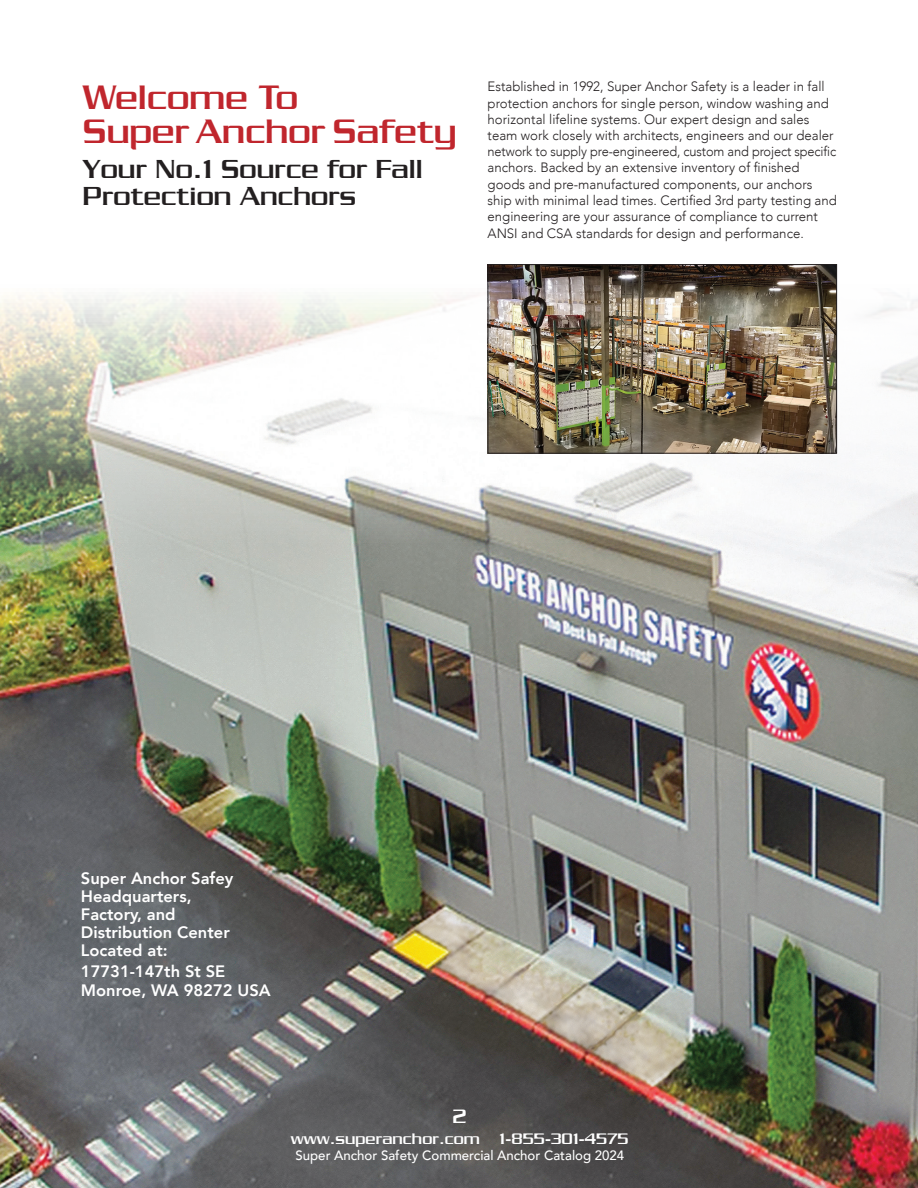
<style>
.page{position:relative;width:918px;height:1188px;background:#fff}
.page>*{position:absolute;margin:0;border:0;box-sizing:border-box;transform-origin:0 0}
.t1{font:600 36.75px/33.9px "Chainlink";color:#c0262d}
.t2{font:600 28.2px/26.8px "Chainlink";color:#231f20}
.t3{font:600 21px "Chainlink";color:#fff}
.t4{font:800 16.5px/18px "Avenir";color:#fff}
.t5{font:600 16.5px "Chainlink";color:#fff}
.t6{font:300 13.5px/16.2px "Avenir";color:#231f20}
.t7{font:500 13.5px "Avenir";color:#fff}
</style>
<div class="page">
<img style="left:0;top:264px;width:918px;height:924px">
<img style="left:490px;top:266px;width:345px;height:186px">
<div style="left:488px;top:264px;width:349px;height:190px;border:1px solid #231f20"></div>
<h1 class="t1" style="left:83px;top:80px;width:376px">Welcome To<br>Super Anchor Safety</h1>
<h2 class="t2" style="left:83px;top:156px;width:341px">Your No.1 Source for Fall<br>Protection Anchors</h2>
<p class="t6" style="left:488px;top:79px;width:351px">Established in 1992, Super Anchor Safety is a leader in fall protection anchors for single person, window washing and horizontal lifeline systems. Our expert design and sales team work closely with architects, engineers and our dealer network to supply pre-engineered, custom and project specific anchors. Backed by an extensive inventory of finished goods and pre-manufactured components, our anchors ship with minimal lead times. Certified 3rd party testing and engineering are your assurance of compliance to current ANSI and CSA standards for design and performance.</p>
<p class="t4" style="left:81px;top:869px;width:154px">Super Anchor Safey<br>Headquarters,<br>Factory, and<br>Distribution Center<br>Located at:</p>
<p class="t4" style="left:81px;top:962px;width:191px;line-height:19.5px">17731-147th St SE<br>Monroe, WA 98272 USA</p>
<h3 class="t3" style="left:452px;top:1105px;width:16px">2</h3>
<p class="t5" style="left:291px;top:1129px;width:339px">www.superanchor.com 1-855-301-4575</p>
<p class="t7" style="left:296px;top:1144px;width:330px">Super Anchor Safety Commercial Anchor Catalog 2024</p>
</div>
